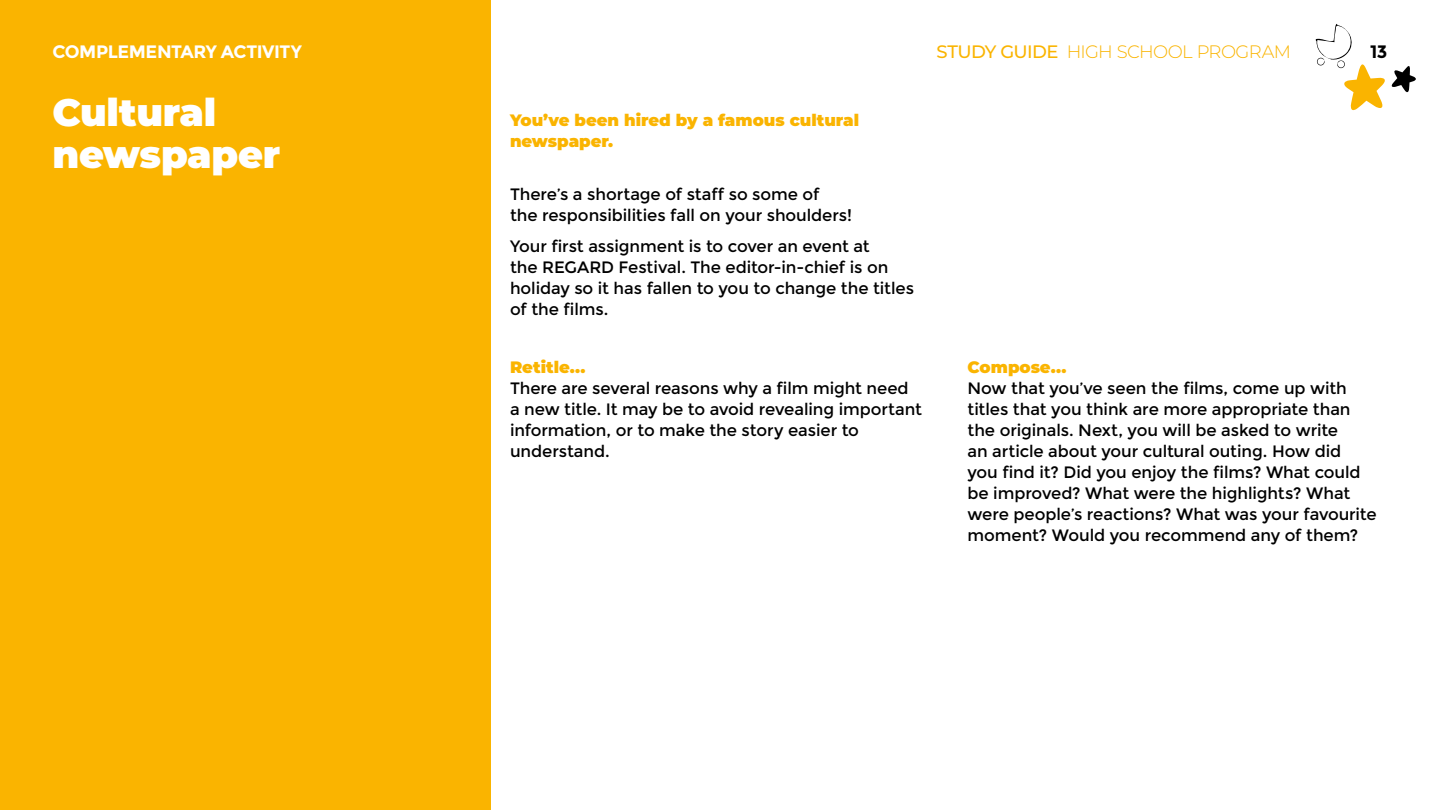
<style>
.page{position:relative;width:1440px;height:810px;background:#fff}
.page>*{position:absolute;margin:0;border:0;box-sizing:border-box;transform-origin:0 0}
.t1{font:900 38.25px/42px "Montserrat";letter-spacing:-.005em;color:#fff}
.t2{font:300 18px "Montserrat";letter-spacing:-.035em;color:#fab400}
.t3{font:700 18px "Montserrat";letter-spacing:-.025em;color:#fff}
.t4{font:700 18px "Montserrat";color:#000}
.t5{font:16.5px/21px "Montserrat";letter-spacing:-.005em;color:#000}
.t6{font:900 16.5px/21px "Montserrat";color:#fab400}
.s1{font-weight:500}
</style>
<div class="page">
<svg style="left:1316px;top:24px;width:100px;height:87px"></svg>
<div style="left:0;top:0;width:491px;height:810px;background:#fab400"></div>
<p class="t3" style="left:52px;top:41px;width:251px">COMPLEMENTARY ACTIVITY</p>
<h1 class="t1" style="left:52px;top:89px;width:229px">Cultural newspaper</h1>
<p class="t2" style="left:937px;top:39px;width:356px"><span class="s1">STUDY GUIDE</span> HIGH SCHOOL PROGRAM</p>
<p class="t4" style="left:1370px;top:41px;width:19px">13</p>
<p class="t6" style="left:510px;top:109px;width:351px">You’ve been hired by a famous cultural newspaper.</p>
<p class="t5" style="left:510px;top:183px;width:344px">There’s a shortage of staff so some of<br>the responsibilities fall on your shoulders!</p>
<p class="t5" style="left:510px;top:236px;width:406px">Your first assignment is to cover an event at<br>the REGARD Festival. The editor-in-chief is on holiday so it has fallen to you to change the titles of the films.</p>
<p class="t6" style="left:510px;top:355px;width:77px">Retitle...</p>
<p class="t5" style="left:510px;top:378px;width:414px">There are several reasons why a film might need a new title. It may be to avoid revealing important information, or to make the story easier to understand.</p>
<p class="t6" style="left:967px;top:355px;width:100px">Compose...</p>
<p class="t5" style="left:967px;top:378px;width:411px">Now that you’ve seen the films, come up with titles that you think are more appropriate than the originals. Next, you will be asked to write<br>an article about your cultural outing. How did<br>you find it? Did you enjoy the films? What could be improved? What were the highlights? What were people’s reactions? What was your favourite moment? Would you recommend any of them?</p>
</div>
